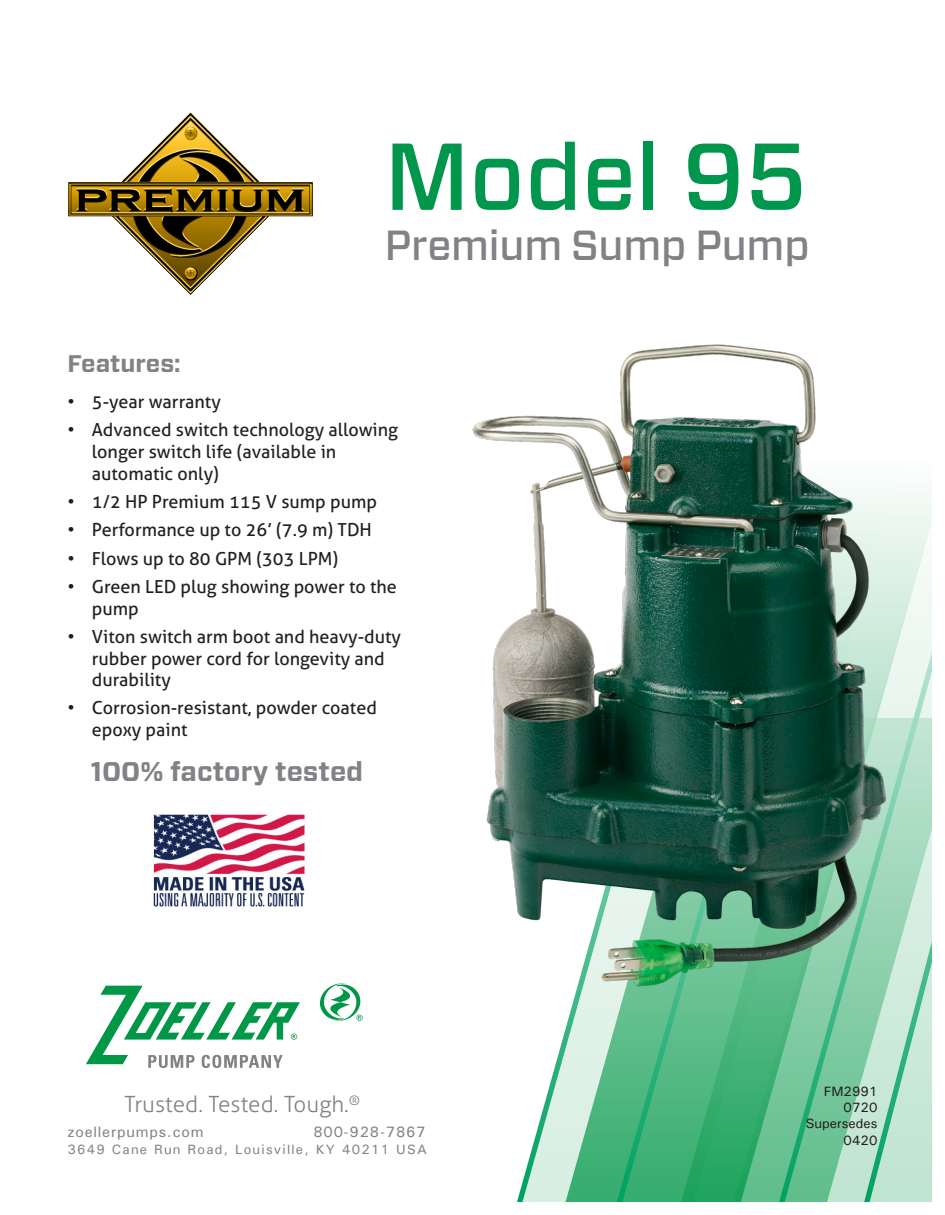
<style>
.page{position:relative;width:945px;height:1215px;background:#fff}
.page>*{position:absolute;margin:0;border:0;box-sizing:border-box;transform-origin:0 0}
.t1{font:500 94.65px "Forza";color:#00974d}
.t2{font:500 42px "Forza";letter-spacing:-.005em;color:#808285}
.t3{font:700 27px "Forza";color:#808285}
.t4{font:700 24px "Forza";color:#808285}
.t5{font:300 22.5px "Aller";color:#808285}
.t6{font:18px/21.6px "Aller";color:#231f20}
.t7{font:500 15px "Univers W1";letter-spacing:.05em;color:#808285}
.t8{font:500 13.5px "Univers W1";letter-spacing:.09em;color:#808285}
.t9{font:500 13.5px "Univers W1";color:#231f20}
</style>
<div class="page">
<svg style="left:517px;top:1011px;width:197px;height:191px;background:#7fcba3"></svg>
<svg style="left:714px;top:522px;width:218px;height:680px;background:#91d2b0"></svg>
<svg style="left:86px;top:986px;width:214px;height:82px"></svg>
<svg style="left:320px;top:983px;width:43px;height:38px"></svg>
<img style="left:472px;top:344px;width:428px;height:667px">
<img style="left:153px;top:813px;width:152px;height:94px">
<img style="left:68px;top:112px;width:245px;height:183px">
<p class="t4" style="left:68px;top:348px;width:115px">Features:</p>
<p class="t1" style="left:385px;top:114px;width:425px">Model 95</p>
<p class="t2" style="left:385px;top:218px;width:426px">Premium Sump Pump</p>
<p class="t6" style="left:68px;top:391px;width:155px">• 5-year warranty</p>
<p class="t6" style="left:92px;top:419px;width:308px;text-indent:-24px">• Advanced switch technology allowing longer switch life (available in automatic only)</p>
<p class="t6" style="left:68px;top:491px;width:311px">• 1/2 HP Premium 115 V sump pump</p>
<p class="t6" style="left:68px;top:519px;width:306px">• Performance up to 26’ (7.9 m) TDH</p>
<p class="t6" style="left:68px;top:547px;width:272px">• Flows up to 80 GPM (303 LPM)</p>
<p class="t6" style="left:92px;top:576px;width:307px;text-indent:-24px">• Green LED plug showing power to the pump</p>
<p class="t6" style="left:92px;top:626px;width:311px;text-indent:-24px">• Viton switch arm boot and heavy-duty rubber power cord for longevity and durability</p>
<p class="t6" style="left:92px;top:697px;width:287px;text-indent:-24px">• Corrosion-resistant, powder coated epoxy paint</p>
<p class="t3" style="left:91px;top:753px;width:274px">100% factory tested</p>
<p class="t5" style="left:125px;top:1091px;width:237px">Trusted. Tested. Tough.<sup>®</sup></p>
<p class="t7" style="left:68px;top:1123px;width:138px">zoellerpumps.com</p>
<p class="t7" style="left:313px;top:1123px;width:114px">800-928-7867</p>
<p class="t8" style="left:68px;top:1140px;width:361px">3649 Cane Run Road, Louisville, KY 40211 USA</p>
<p class="t9" style="left:824px;top:1083px;width:55px">FM2991</p>
<p class="t9" style="left:844px;top:1099px;width:35px">0720</p>
<p class="t9" style="left:806px;top:1115px;width:73px">Supersedes</p>
<p class="t9" style="left:844px;top:1131px;width:35px">0420</p>
</div>
